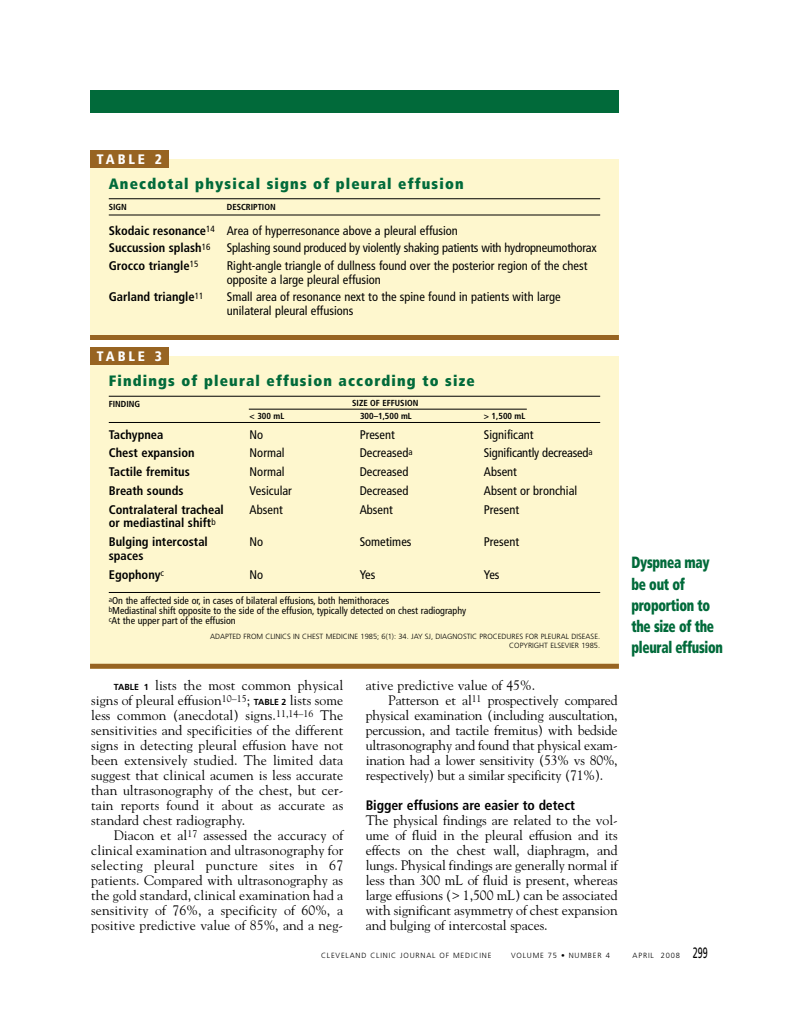
<style>
.page{position:relative;width:799px;height:1035px;background:#fff}
.page>*{position:absolute;margin:0;border:0;box-sizing:border-box;transform-origin:0 0}
.t1{font:900 condensed 16.25px/21.2px "Frutiger";letter-spacing:-.02em;color:#016a3a;scale:.8 1}
.t2{font:900 condensed 15px "Frutiger";letter-spacing:.08em;color:#016a3a}
.t3{font:13.75px/15px "Goudy";letter-spacing:-.015em;color:#000;text-align:justify}
.t4{font:700 condensed 13.75px "Frutiger";letter-spacing:-.005em;color:#000}
.t5{font:13.75px "Goudy";letter-spacing:.005em;color:#000}
.t6{font:900 condensed 13.75px "Frutiger";letter-spacing:.21em;color:#fff}
.t7{font:condensed 12.5px/13.8px "Frutiger";color:#000}
.t8{font:700 condensed 12.5px/18.8px "Frutiger";color:#000}
.t9{font:condensed 12.5px "Frutiger";letter-spacing:-.02em;color:#000}
.t10{font:condensed 10px/10px "Frutiger";color:#000}
.t11{font:700 condensed 8.75px "Frutiger";color:#000}
.t12{font:300 7.5px/9px "Frutiger";color:#000;text-align:right}
.t13{font:300 7.5px "Frutiger";letter-spacing:.11em;color:#000}
.s1{font-weight:700}
.s2{font-weight:400;font-size:15px}
.s3{font-family:"Frutiger";font-weight:700;font-size:8.75px}
</style>
<div class="page">
<div style="left:90px;top:90px;width:529px;height:22px;background:#016a3a"></div>
<div style="left:90px;top:159px;width:529px;height:179px;background:#fef7ce"></div>
<hr style="left:109px;top:199px;width:491px;height:1px;background:#000">
<hr style="left:109px;top:215px;width:491px;height:1px;background:#000">
<div style="left:90px;top:150px;width:79px;height:17px;background:#976422"></div>
<div style="left:90px;top:335px;width:529px;height:5px;background:#976422"></div>
<div style="left:90px;top:356px;width:529px;height:312px;background:#fef7ce"></div>
<hr style="left:109px;top:396px;width:491px;height:1px;background:#000">
<hr style="left:109px;top:422px;width:491px;height:1px;background:#000">
<hr style="left:109px;top:592px;width:491px;height:1px;background:#000">
<div style="left:90px;top:348px;width:79px;height:17px;background:#976422"></div>
<div style="left:90px;top:664px;width:529px;height:5px;background:#976422"></div>
<hr style="left:249px;top:409px;width:278px;height:1px;background:#000">
<p class="t6" style="left:97px;top:154px;width:66px">TABLE 2</p>
<p class="t2" style="left:109px;top:177px;width:356px">Anecdotal physical signs of pleural effusion</p>
<p class="t11" style="left:109px;top:203px;width:20px">SIGN</p>
<p class="t11" style="left:227px;top:203px;width:50px">DESCRIPTION</p>
<p class="t7" style="left:109px;top:223px;width:351px;line-height:17.5px"><span class="s1">Skodaic resonance</span><sup>14</sup> Area of hyperresonance above a pleural effusion<br><span class="s1">Succussion splash</span><sup>16</sup></p>
<p class="t9" style="left:227px;top:243px;width:371px">Splashing sound produced by violently shaking patients with hydropneumothorax</p>
<p class="t8" style="left:109px;top:257px;width:91px">Grocco triangle<sup>15</sup></p>
<p class="t7" style="left:227px;top:260px;width:362px">Right-angle triangle of dullness found over the posterior region of the chest opposite a large pleural effusion</p>
<p class="t8" style="left:109px;top:289px;width:96px">Garland triangle<sup>11</sup></p>
<p class="t7" style="left:227px;top:291px;width:335px">Small area of resonance next to the spine found in patients with large unilateral pleural effusions</p>
<p class="t6" style="left:97px;top:351px;width:66px">TABLE 3</p>
<p class="t2" style="left:109px;top:375px;width:367px">Findings of pleural effusion according to size</p>
<p class="t11" style="left:109px;top:401px;width:33px">FINDING</p>
<p class="t11" style="left:352px;top:400px;width:68px">SIZE OF EFFUSION</p>
<p class="t11" style="left:250px;top:412px;width:36px">&lt; 300 mL</p>
<p class="t11" style="left:360px;top:412px;width:53px">300–1,500 mL</p>
<p class="t11" style="left:484px;top:412px;width:43px">&gt; 1,500 mL</p>
<p class="t8" style="left:109px;top:426px;width:56px">Tachypnea</p>
<p class="t7" style="left:250px;top:429px;width:15px">No</p>
<p class="t7" style="left:360px;top:429px;width:37px">Present</p>
<p class="t7" style="left:484px;top:429px;width:51px">Significant</p>
<p class="t8" style="left:109px;top:445px;width:87px">Chest expansion</p>
<p class="t7" style="left:250px;top:447px;width:36px">Normal</p>
<p class="t7" style="left:360px;top:447px;width:54px">Decreased<sup>a</sup></p>
<p class="t7" style="left:484px;top:447px;width:110px">Significantly decreased<sup>a</sup></p>
<p class="t8" style="left:109px;top:464px;width:82px">Tactile fremitus</p>
<p class="t7" style="left:250px;top:466px;width:36px">Normal</p>
<p class="t7" style="left:360px;top:466px;width:50px">Decreased</p>
<p class="t7" style="left:484px;top:466px;width:35px">Absent</p>
<p class="t8" style="left:109px;top:482px;width:76px">Breath sounds</p>
<p class="t7" style="left:250px;top:485px;width:44px">Vesicular</p>
<p class="t7" style="left:360px;top:485px;width:50px">Decreased</p>
<p class="t7" style="left:484px;top:485px;width:95px">Absent or bronchial</p>
<p class="t8" style="left:109px;top:501px;width:117px">Contralateral tracheal</p>
<p class="t7" style="left:250px;top:504px;width:35px">Absent</p>
<p class="t7" style="left:360px;top:504px;width:35px">Absent</p>
<p class="t7" style="left:484px;top:504px;width:37px">Present</p>
<p class="t8" style="left:109px;top:515px;width:108px">or mediastinal shift<sup>b<br></sup>Bulging intercostal</p>
<p class="t7" style="left:250px;top:536px;width:15px">No</p>
<p class="t7" style="left:360px;top:536px;width:53px">Sometimes</p>
<p class="t7" style="left:484px;top:536px;width:37px">Present</p>
<p class="t8" style="left:109px;top:547px;width:57px">spaces<br>Egophony<sup>c</sup></p>
<p class="t7" style="left:250px;top:569px;width:15px">No</p>
<p class="t7" style="left:360px;top:569px;width:17px">Yes</p>
<p class="t7" style="left:484px;top:569px;width:17px">Yes</p>
<p class="t10" style="left:109px;top:596px;width:359px"><sup>a</sup>On the affected side or, in cases of bilateral effusions, both hemithoraces<br><sup>b</sup>Mediastinal shift opposite to the side of the effusion, typically detected on chest radiography <sup>c</sup>At the upper part of the effusion</p>
<p class="t12" style="left:210px;top:632px;width:392px">ADAPTED FROM CLINICS IN CHEST MEDICINE 1985; 6(1): 34. JAY SJ, DIAGNOSTIC PROCEDURES FOR PLEURAL DISEASE.<br>COPYRIGHT ELSEVIER 1985.</p>
<p class="t1" style="left:631px;top:553px;width:116px">Dyspnea may be out of proportion to the size of the pleural effusion</p>
<p class="t5" style="left:366px;top:680px;width:171px">ative predictive value of 45%.</p>
<p class="t3" style="left:388px;top:694px;width:231px">Patterson et al<sup>11</sup> prospectively compared</p>
<p class="t3" style="left:366px;top:709px;width:253px">physical examination (including auscultation,</p>
<p class="t3" style="left:366px;top:724px;width:253px">percussion, and tactile fremitus) with bedside</p>
<p class="t3" style="left:366px;top:739px;width:253px">ultrasonography and found that physical exam-</p>
<p class="t3" style="left:366px;top:754px;width:253px">ination had a lower sensitivity (53% vs 80%,</p>
<p class="t3" style="left:366px;top:769px;width:239px">respectively) but a similar specificity (71%).</p>
<p class="t4" style="left:366px;top:800px;width:211px">Bigger effusions are easier to detect</p>
<p class="t3" style="left:366px;top:814px;width:253px">The physical findings are related to the vol&shy;ume of fluid in the pleural effusion and its effects on the chest wall, diaphragm, and lungs. Physical findings are generally normal if less than 300 mL of fluid is present, whereas large effusions (&gt; 1,500 mL) can be associated with significant asymmetry of chest expansion and bulging of intercostal spaces.</p>
<p class="t13" style="left:321px;top:952px;width:172px">CLEVELAND CLINIC JOURNAL OF MEDICINE</p>
<p class="t13" style="left:511px;top:952px;width:100px">VOLUME 75 • NUMBER 4</p>
<p class="t13" style="left:632px;top:952px;width:77px">APRIL 2008 <span class="s2">299</span></p>
<p class="t3" style="left:91px;top:679px;width:253px;text-indent:22px"><span class="s3">TABLE 1</span> lists the most common physical signs of pleural effusion<sup>10–15</sup>; <span class="s3">TABLE 2</span> lists some less common (anecdotal) signs.<sup>11,14–16</sup> The sensitivities and specificities of the different signs in detecting pleural effusion have not been extensively studied. The limited data suggest that clinical acumen is less accurate than ultrasonography of the chest, but cer&shy;tain reports found it about as accurate as standard chest radiography.</p>
<p class="t3" style="left:91px;top:829px;width:253px;text-indent:23px">Diacon et al<sup>17</sup> assessed the accuracy of clinical examination and ultrasonography for selecting pleural puncture sites in 67 patients. Compared with ultrasonography as the gold standard, clinical examination had a sensitivity of 76%, a specificity of 60%, a positive predictive value of 85%, and a neg-</p>
</div>
